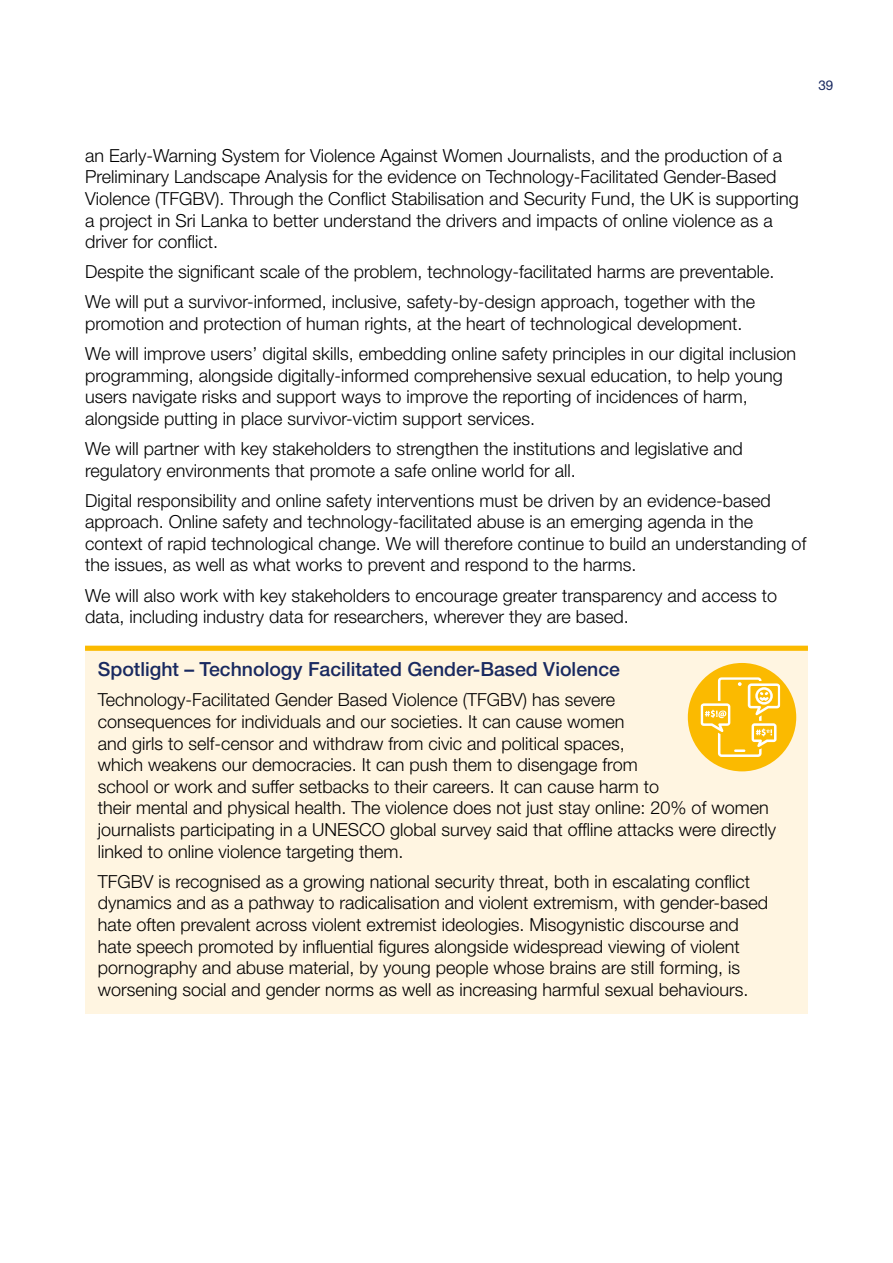
<style>
.page{position:relative;width:893px;height:1263px;background:#fff}
.page>*{position:absolute;margin:0;border:0;box-sizing:border-box;transform-origin:0 0}
.Boxed_Head_S{font:500 19.5px "Helvetica Neue LT Std";color:#192960}
.Body_Text{font:300 18px/21.6px "Helvetica Neue LT Std";color:#000}
.Boxed_Text{font:300 18px/21.6px "Helvetica Neue LT Std";color:#000}
.t1{font:13.5px "Helvetica Neue LT Std";color:#192960}
</style>
<div class="page">
<div style="left:85px;top:650px;width:723px;height:45px;background:#fff5e1"></div>
<hr style="left:85px;top:646px;width:723px;height:3px;background:#fbba00">
<svg style="left:85px;top:649px;width:723px;height:2px"></svg>
<div style="left:85px;top:681px;width:723px;height:194px;background:#fff5e1"></div>
<div style="left:85px;top:862px;width:723px;height:152px;background:#fff5e1"></div>
<div style="left:688px;top:663px;width:108px;height:108px;background:#fbba00;border-radius:50%"></div>
<svg style="left:700px;top:677px;width:80px;height:80px"></svg>
<p class="t1" style="left:818px;top:78px;width:17px">39</p>
<p class="Body_Text" style="left:85px;top:144px;width:715px">an Early-Warning System for Violence Against Women Journalists, and the production of a Preliminary Landscape Analysis for the evidence on Technology-Facilitated Gender-Based Violence (TFGBV). Through the Conflict Stabilisation and Security Fund, the UK is supporting a project in Sri Lanka to better understand the drivers and impacts of online violence as a driver for conflict.</p>
<p class="Body_Text" style="left:85px;top:261px;width:691px">Despite the significant scale of the problem, technology-facilitated harms are preventable.</p>
<p class="Body_Text" style="left:85px;top:291px;width:672px">We will put a survivor-informed, inclusive, safety-by-design approach, together with the promotion and protection of human rights, at the heart of technological development.</p>
<p class="Body_Text" style="left:85px;top:342px;width:713px">We will improve users’ digital skills, embedding online safety principles in our digital inclusion programming, alongside digitally-informed comprehensive sexual education, to help young users navigate risks and support ways to improve the reporting of incidences of harm, alongside putting in place survivor-victim support services.</p>
<p class="Body_Text" style="left:85px;top:437px;width:659px">We will partner with key stakeholders to strengthen the institutions and legislative and regulatory environments that promote a safe online world for all.</p>
<p class="Body_Text" style="left:85px;top:489px;width:723px">Digital responsibility and online safety interventions must be driven by an evidence-based approach. Online safety and technology-facilitated abuse is an emerging agenda in the context of rapid technological change. We will therefore continue to build an understanding of the issues, as well as what works to prevent and respond to the harms.</p>
<p class="Body_Text" style="left:85px;top:584px;width:693px">We will also work with key stakeholders to encourage greater transparency and access to data, including industry data for researchers, wherever they are based.</p>
<p class="Boxed_Head_S" style="left:98px;top:658px;width:524px">Spotlight – Technology Facilitated Gender-Based Violence</p>
<p class="Boxed_Text" style="left:98px;top:689px;width:680px">Technology-Facilitated Gender Based Violence (TFGBV) has severe<br>consequences for individuals and our societies. It can cause women<br>and girls to self-censor and withdraw from civic and political spaces,<br>which weakens our democracies. It can push them to disengage from<br>school or work and suffer setbacks to their careers. It can cause harm to<br>their mental and physical health. The violence does not just stay online: 20% of women journalists participating in a UNESCO global survey said that offline attacks were directly linked to online violence targeting them.</p>
<p class="Boxed_Text" style="left:98px;top:870px;width:672px">TFGBV is recognised as a growing national security threat, both in escalating conflict dynamics and as a pathway to radicalisation and violent extremism, with gender-based hate often prevalent across violent extremist ideologies. Misogynistic discourse and hate speech promoted by influential figures alongside widespread viewing of violent pornography and abuse material, by young people whose brains are still forming, is worsening social and gender norms as well as increasing harmful sexual behaviours.</p>
</div>
